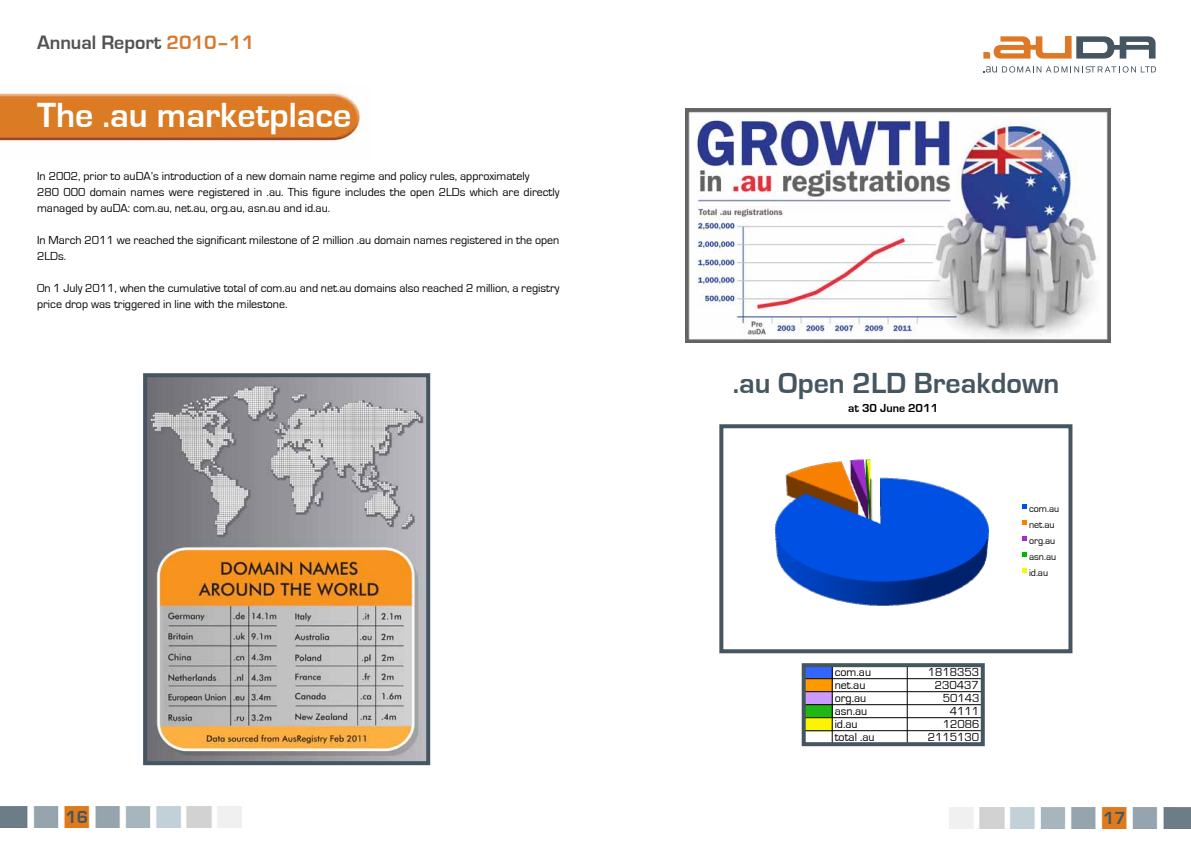
<style>
.page{position:relative;width:1191px;height:842px;background:#fff}
.page>*{position:absolute;margin:0;border:0;box-sizing:border-box;transform-origin:0 0}
.t1{font:700 36px "Eurostile";color:#fff}
.t2{font:700 30px "Eurostile";color:#465661}
.t3{font:700 20px "Eurostile";color:#515254}
.t4{font:700 18px "Eurostile";color:#455560}
.t5{font:12px/16px "Eurostile";color:#000}
.t6{font:700 12px "Eurostile";color:#000}
.t7{font:10px/15.9px "Eurostile";color:#000}
.s1{color:#d9772e}
</style>
<div class="page">
<img style="left:0;top:93px;width:364px;height:48px">
<img style="left:148px;top:378px;width:277px;height:382px">
<div style="left:143px;top:373px;width:287px;height:392px;border:4px solid #465661"></div>
<img style="left:0;top:806px;width:241px;height:22px">
<svg style="left:983px;top:36px;width:172px;height:23px"></svg>
<svg style="left:983px;top:66px;width:173px;height:7px"></svg>
<img style="left:685px;top:109px;width:425px;height:234px">
<img style="left:774px;top:459px;width:215px;height:147px">
<svg style="left:1022px;top:505px;width:5px;height:4px"></svg>
<svg style="left:1022px;top:521px;width:5px;height:4px"></svg>
<svg style="left:1022px;top:536px;width:5px;height:5px"></svg>
<svg style="left:1022px;top:552px;width:5px;height:5px"></svg>
<svg style="left:1022px;top:568px;width:5px;height:5px"></svg>
<div style="left:719px;top:424px;width:353px;height:229px;border:4px solid #465661"></div>
<div style="left:804px;top:666px;width:28px;height:13px;background:#36f"></div>
<div style="left:804px;top:678px;width:28px;height:14px;background:#f90"></div>
<div style="left:804px;top:691px;width:28px;height:14px;background:#c9f"></div>
<div style="left:804px;top:704px;width:28px;height:14px;background:#1fb714"></div>
<div style="left:804px;top:717px;width:28px;height:14px;background:#fcf305"></div>
<hr style="left:804px;top:678px;width:178px;height:1px;background:#000">
<hr style="left:804px;top:691px;width:178px;height:1px;background:#000">
<hr style="left:804px;top:704px;width:178px;height:1px;background:#000">
<hr style="left:804px;top:717px;width:178px;height:1px;background:#000">
<hr style="left:804px;top:730px;width:178px;height:1px;background:#000">
<hr style="left:831px;top:666px;width:1px;height:78px;background:#000">
<hr style="left:906px;top:666px;width:1px;height:78px;background:#000">
<div style="left:801px;top:663px;width:183px;height:83px;border:4px solid #465661"></div>
<img style="left:949px;top:807px;width:242px;height:22px">
<h3 class="t3" style="left:37px;top:32px;width:219px">Annual Report <span class="s1">2010–11</span></h3>
<h1 class="t1" style="left:37px;top:95px;width:316px">The .au marketplace</h1>
<p class="t5" style="left:37px;top:168px;width:524px">In 2002, prior to auDA’s introduction of a new domain name regime and policy rules, approximately<br>280 000 domain names were registered in .au. This figure includes the open 2LDs which are directly managed by auDA: com.au, net.au, org.au, asn.au and id.au.</p>
<p class="t5" style="left:37px;top:232px;width:524px">In March 2011 we reached the significant milestone of 2 million .au domain names registered in the open<br>2LDs.</p>
<p class="t5" style="left:37px;top:280px;width:524px">On 1 July 2011, when the cumulative total of com.au and net.au domains also reached 2 million, a registry price drop was triggered in line with the milestone.</p>
<h3 class="t4" style="left:65px;top:808px;width:24px">16</h3>
<h2 class="t2" style="left:733px;top:367px;width:328px">.au Open 2LD Breakdown</h2>
<p class="t6" style="left:848px;top:401px;width:91px">at 30 June 2011</p>
<p class="t5" style="left:834px;top:664px;width:38px">com.au</p>
<p class="t5" style="left:927px;top:664px;width:53px">1818353</p>
<p class="t5" style="left:834px;top:677px;width:32px">net.au</p>
<p class="t5" style="left:934px;top:677px;width:46px">230437</p>
<p class="t5" style="left:834px;top:690px;width:33px">org.au</p>
<p class="t5" style="left:942px;top:690px;width:38px">50143</p>
<p class="t5" style="left:834px;top:703px;width:34px">asn.au</p>
<p class="t5" style="left:949px;top:703px;width:31px">4111</p>
<p class="t5" style="left:834px;top:716px;width:24px">id.au</p>
<p class="t5" style="left:942px;top:716px;width:38px">12086</p>
<p class="t5" style="left:834px;top:729px;width:41px">total .au</p>
<p class="t5" style="left:927px;top:729px;width:53px">2115130</p>
<p class="t7" style="left:1029px;top:501px;width:32px">com.au net.au org.au asn.au id.au</p>
<h3 class="t4" style="left:1103px;top:808px;width:24px">17</h3>
</div>
